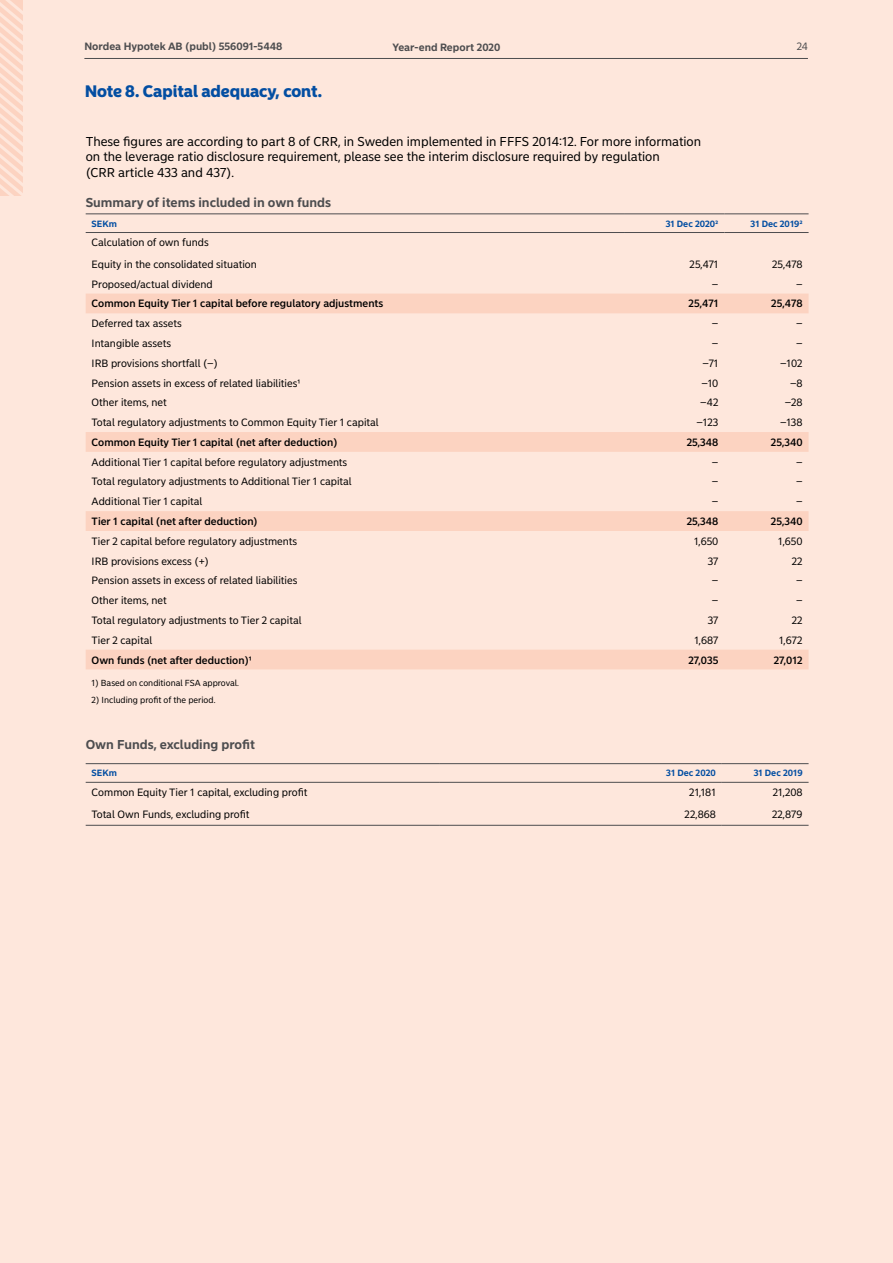
<style>
.page{position:relative;width:893px;height:1263px;background:#fee7dc}
.page>*{position:absolute;margin:0;border:0;box-sizing:border-box;transform-origin:0 0}
.t1{font:900 16.5px "Nordea Sans Large";color:#034ea2}
.Nordea_BV_Bröd{font:12.75px "Nordea Sans Small";color:#000}
.Nordea_Tabell___diag{font:700 12.75px "Nordea Sans Small";color:#4d4d4f}
.Nordea_Tab_Normal{font:10.5px "Nordea Sans Small";color:#000}
.Nordea_Tab_Fet{font:500 10.5px "Nordea Sans Small";color:#000}
.t2{font:700 10.5px "Nordea Sans Small";color:#4d4d4f}
.t3{font:10.5px "Nordea Sans Small";color:#4d4d4f}
.Nordea_Tab_huvud{font:700 9px "Nordea Sans Small";color:#034ea2}
.Nordea_Fotnot{font:8.7px "Nordea Sans Small";color:#000}
</style>
<div class="page">
<svg style="left:0;top:0;width:22px;height:196px"></svg>
<hr style="left:84px;top:58px;width:724px;height:1px;background:#4d4d4f">
<svg style="left:86px;top:294px;width:723px;height:375px"></svg>
<hr style="left:86px;top:213px;width:538px;height:1px;background:#4d4d4f">
<hr style="left:624px;top:213px;width:100px;height:1px;background:#4d4d4f">
<hr style="left:724px;top:213px;width:85px;height:1px;background:#4d4d4f">
<hr style="left:86px;top:232px;width:538px;height:1px;background:#4d4d4f">
<hr style="left:624px;top:232px;width:100px;height:1px;background:#4d4d4f">
<hr style="left:724px;top:232px;width:85px;height:1px;background:#4d4d4f">
<hr style="left:86px;top:825px;width:354px;height:1px;background:#4d4d4f">
<hr style="left:440px;top:825px;width:282px;height:1px;background:#4d4d4f">
<hr style="left:722px;top:825px;width:87px;height:1px;background:#4d4d4f">
<hr style="left:86px;top:763px;width:354px;height:1px;background:#4d4d4f">
<hr style="left:440px;top:763px;width:282px;height:1px;background:#4d4d4f">
<hr style="left:722px;top:763px;width:87px;height:1px;background:#4d4d4f">
<hr style="left:86px;top:782px;width:354px;height:1px;background:#4d4d4f">
<hr style="left:440px;top:782px;width:282px;height:1px;background:#4d4d4f">
<hr style="left:722px;top:782px;width:87px;height:1px;background:#4d4d4f">
<p class="t2" style="left:84px;top:40px;width:200px">Nordea Hypotek AB (publ) 556091-5448</p>
<p class="t2" style="left:393px;top:40px;width:109px">Year-end Report 2020</p>
<p class="t3" style="left:797px;top:40px;width:13px">24</p>
<h1 class="t1" style="left:85px;top:82px;width:239px">Note 8. Capital adequacy, cont.</h1>
<p class="Nordea_BV_Bröd" style="left:86px;top:133px;width:617px">These figures are according to part 8 of CRR, in Sweden implemented in FFFS 2014:12. For more information</p>
<p class="Nordea_BV_Bröd" style="left:86px;top:149px;width:576px">on the leverage ratio disclosure requirement, please see the interim disclosure required by regulation</p>
<p class="Nordea_BV_Bröd" style="left:86px;top:165px;width:149px">(CRR article 433 and 437).</p>
<p class="Nordea_Tabell___diag" style="left:86px;top:195px;width:247px">Summary of items included in own funds</p>
<p class="Nordea_Tab_huvud" style="left:92px;top:218px;width:27px">SEKm</p>
<p class="Nordea_Tab_huvud" style="left:666px;top:218px;width:54px">31 Dec 20202</p>
<p class="Nordea_Tab_huvud" style="left:750px;top:218px;width:54px">31 Dec 20192</p>
<p class="Nordea_Tab_Normal" style="left:92px;top:236px;width:119px">Calculation of own funds</p>
<p class="Nordea_Tab_Normal" style="left:92px;top:258px;width:167px">Equity in the consolidated situation</p>
<p class="Nordea_Tab_Normal" style="left:689px;top:258px;width:30px">25,471</p>
<p class="Nordea_Tab_Normal" style="left:772px;top:258px;width:32px">25,478</p>
<p class="Nordea_Tab_Normal" style="left:92px;top:278px;width:123px">Proposed/actual dividend</p>
<p class="Nordea_Tab_Normal" style="left:712px;top:278px;width:8px">–</p>
<p class="Nordea_Tab_Normal" style="left:796px;top:278px;width:8px">–</p>
<p class="Nordea_Tab_Fet" style="left:92px;top:297px;width:293px">Common Equity Tier 1 capital before regulatory adjustments</p>
<p class="Nordea_Tab_Fet" style="left:688px;top:297px;width:31px">25,471</p>
<p class="Nordea_Tab_Fet" style="left:771px;top:297px;width:33px">25,478</p>
<p class="Nordea_Tab_Normal" style="left:92px;top:317px;width:92px">Deferred tax assets</p>
<p class="Nordea_Tab_Normal" style="left:712px;top:317px;width:8px">–</p>
<p class="Nordea_Tab_Normal" style="left:796px;top:317px;width:8px">–</p>
<p class="Nordea_Tab_Normal" style="left:92px;top:337px;width:81px">Intangible assets</p>
<p class="Nordea_Tab_Normal" style="left:712px;top:337px;width:8px">–</p>
<p class="Nordea_Tab_Normal" style="left:796px;top:337px;width:8px">–</p>
<p class="Nordea_Tab_Normal" style="left:92px;top:357px;width:128px">IRB provisions shortfall (–)</p>
<p class="Nordea_Tab_Normal" style="left:702px;top:357px;width:17px">–71</p>
<p class="Nordea_Tab_Normal" style="left:780px;top:357px;width:24px">–102</p>
<p class="Nordea_Tab_Normal" style="left:92px;top:376px;width:210px">Pension assets in excess of related liabilities1</p>
<p class="Nordea_Tab_Normal" style="left:701px;top:376px;width:19px">–10</p>
<p class="Nordea_Tab_Normal" style="left:790px;top:376px;width:14px">–8</p>
<p class="Nordea_Tab_Normal" style="left:92px;top:396px;width:77px">Other items, net</p>
<p class="Nordea_Tab_Normal" style="left:700px;top:396px;width:20px">–42</p>
<p class="Nordea_Tab_Normal" style="left:785px;top:396px;width:19px">–28</p>
<p class="Nordea_Tab_Normal" style="left:92px;top:416px;width:289px">Total regulatory adjustments to Common Equity Tier 1 capital</p>
<p class="Nordea_Tab_Normal" style="left:696px;top:416px;width:21px">–123</p>
<p class="Nordea_Tab_Normal" style="left:780px;top:416px;width:24px">–138</p>
<p class="Nordea_Tab_Fet" style="left:92px;top:436px;width:247px">Common Equity Tier 1 capital (net after deduction)</p>
<p class="Nordea_Tab_Fet" style="left:687px;top:436px;width:33px">25,348</p>
<p class="Nordea_Tab_Fet" style="left:771px;top:436px;width:33px">25,340</p>
<p class="Nordea_Tab_Normal" style="left:92px;top:456px;width:257px">Additional Tier 1 capital before regulatory adjustments</p>
<p class="Nordea_Tab_Normal" style="left:712px;top:456px;width:8px">–</p>
<p class="Nordea_Tab_Normal" style="left:796px;top:456px;width:8px">–</p>
<p class="Nordea_Tab_Normal" style="left:92px;top:475px;width:262px">Total regulatory adjustments to Additional Tier 1 capital</p>
<p class="Nordea_Tab_Normal" style="left:712px;top:475px;width:8px">–</p>
<p class="Nordea_Tab_Normal" style="left:796px;top:475px;width:8px">–</p>
<p class="Nordea_Tab_Normal" style="left:92px;top:495px;width:112px">Additional Tier 1 capital</p>
<p class="Nordea_Tab_Normal" style="left:712px;top:495px;width:8px">–</p>
<p class="Nordea_Tab_Normal" style="left:796px;top:495px;width:8px">–</p>
<p class="Nordea_Tab_Fet" style="left:92px;top:515px;width:168px">Tier 1 capital (net after deduction)</p>
<p class="Nordea_Tab_Fet" style="left:687px;top:515px;width:33px">25,348</p>
<p class="Nordea_Tab_Fet" style="left:771px;top:515px;width:33px">25,340</p>
<p class="Nordea_Tab_Normal" style="left:92px;top:535px;width:207px">Tier 2 capital before regulatory adjustments</p>
<p class="Nordea_Tab_Normal" style="left:694px;top:535px;width:26px">1,650</p>
<p class="Nordea_Tab_Normal" style="left:778px;top:535px;width:26px">1,650</p>
<p class="Nordea_Tab_Normal" style="left:92px;top:554px;width:119px">IRB provisions excess (+)</p>
<p class="Nordea_Tab_Normal" style="left:708px;top:554px;width:12px">37</p>
<p class="Nordea_Tab_Normal" style="left:792px;top:554px;width:12px">22</p>
<p class="Nordea_Tab_Normal" style="left:92px;top:574px;width:207px">Pension assets in excess of related liabilities</p>
<p class="Nordea_Tab_Normal" style="left:712px;top:574px;width:8px">–</p>
<p class="Nordea_Tab_Normal" style="left:796px;top:574px;width:8px">–</p>
<p class="Nordea_Tab_Normal" style="left:92px;top:594px;width:77px">Other items, net</p>
<p class="Nordea_Tab_Normal" style="left:712px;top:594px;width:8px">–</p>
<p class="Nordea_Tab_Normal" style="left:796px;top:594px;width:8px">–</p>
<p class="Nordea_Tab_Normal" style="left:92px;top:614px;width:211px">Total regulatory adjustments to Tier 2 capital</p>
<p class="Nordea_Tab_Normal" style="left:708px;top:614px;width:12px">37</p>
<p class="Nordea_Tab_Normal" style="left:792px;top:614px;width:12px">22</p>
<p class="Nordea_Tab_Normal" style="left:92px;top:634px;width:62px">Tier 2 capital</p>
<p class="Nordea_Tab_Normal" style="left:694px;top:634px;width:25px">1,687</p>
<p class="Nordea_Tab_Normal" style="left:779px;top:634px;width:25px">1,672</p>
<p class="Nordea_Tab_Fet" style="left:92px;top:653px;width:162px">Own funds (net after deduction)1</p>
<p class="Nordea_Tab_Fet" style="left:688px;top:653px;width:31px">27,035</p>
<p class="Nordea_Tab_Fet" style="left:774px;top:653px;width:30px">27,012</p>
<p class="Nordea_Fotnot" style="left:92px;top:678px;width:148px">1) Based on conditional FSA approval.</p>
<p class="Nordea_Fotnot" style="left:92px;top:695px;width:125px">2) Including profit of the period.</p>
<p class="Nordea_Tabell___diag" style="left:86px;top:736px;width:171px">Own Funds, excluding profit</p>
<p class="Nordea_Tab_huvud" style="left:92px;top:768px;width:27px">SEKm</p>
<p class="Nordea_Tab_huvud" style="left:666px;top:768px;width:51px">31 Dec 2020</p>
<p class="Nordea_Tab_huvud" style="left:754px;top:768px;width:50px">31 Dec 2019</p>
<p class="Nordea_Tab_Normal" style="left:92px;top:786px;width:217px">Common Equity Tier 1 capital, excluding profit</p>
<p class="Nordea_Tab_Normal" style="left:689px;top:786px;width:28px">21,181</p>
<p class="Nordea_Tab_Normal" style="left:773px;top:786px;width:31px">21,208</p>
<p class="Nordea_Tab_Normal" style="left:92px;top:807px;width:159px">Total Own Funds, excluding profit</p>
<p class="Nordea_Tab_Normal" style="left:685px;top:807px;width:33px">22,868</p>
<p class="Nordea_Tab_Normal" style="left:772px;top:807px;width:32px">22,879</p>
</div>
